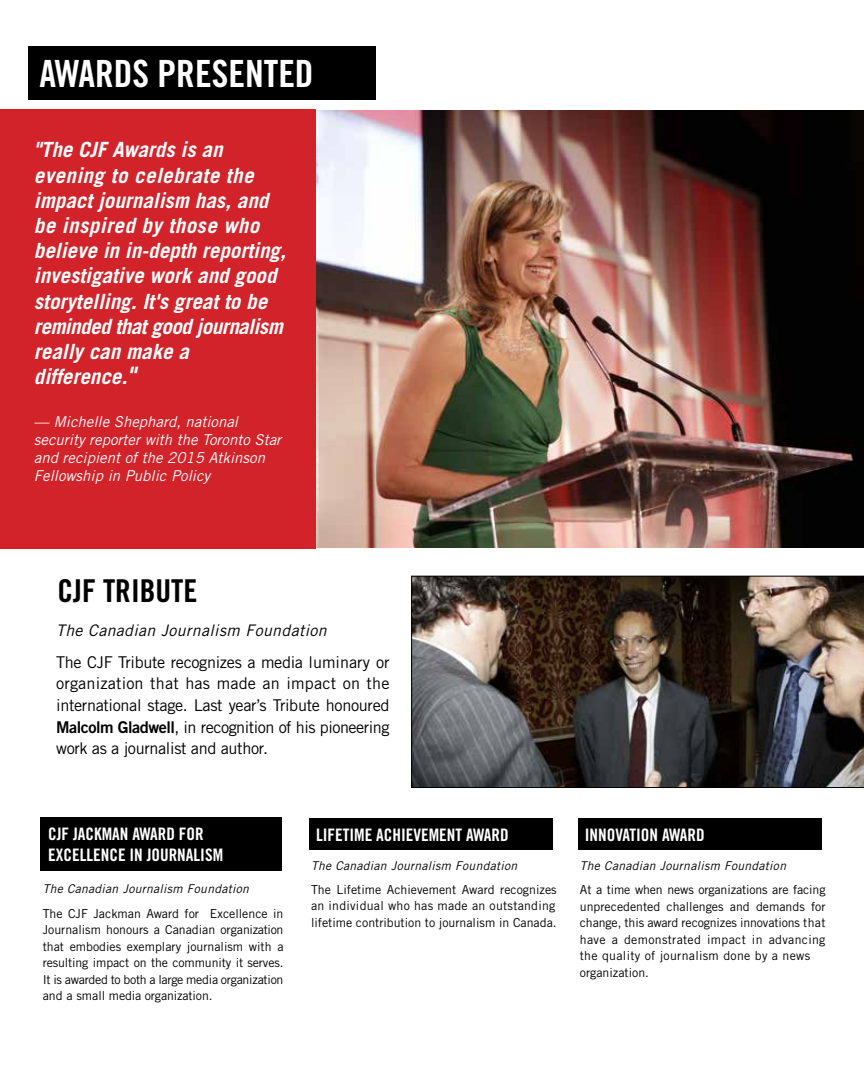
<style>
.page{position:relative;width:864px;height:1080px;background:#fff}
.page>*{position:absolute;margin:0;border:0;box-sizing:border-box;transform-origin:0 0}
.t1{font:37.5px "Trade Gothic LT Std Bd Cn 20";color:#fff}
.t2{font:31.5px "Trade Gothic LT Std Bd Cn 20";color:#000}
.t3{font:italic 700 21px/25.2px "Trade Gothic LT Std";color:#fff}
.t4{font:17.25px "Trade Gothic LT Std Bd Cn 20";color:#fff}
.t5{font:16.2px/21.6px "Trade Gothic LT Std";letter-spacing:-.025em;color:#000;text-align:justify}
.t6{font:italic 15.9px "Trade Gothic LT Std";letter-spacing:.025em;color:#000}
.t7{font:italic 15px/18px "Trade Gothic LT Std";color:#fff}
.t8{font:12.3px/16.5px "Trade Gothic LT Std";color:#000;text-align:justify}
.t9{font:italic 12.15px "Trade Gothic LT Std";letter-spacing:.025em;color:#000}
.s1{font-size:24px}
.s2{font-family:"Trade Gothic LT Std Bd 2"}
</style>
<div class="page">
<div style="left:310px;top:818px;width:243px;height:32px;background:#000"></div>
<div style="left:41px;top:818px;width:241px;height:53px;background:#000"></div>
<div style="left:28px;top:46px;width:348px;height:54px;background:#000"></div>
<div style="left:579px;top:818px;width:243px;height:32px;background:#000"></div>
<img style="left:411px;top:576px;width:453px;height:212px">
<img style="left:315px;top:110px;width:549px;height:438px">
<div style="left:0;top:109px;width:315px;height:439px;background:#d2232a"></div>
<h1 class="t1" style="left:40px;top:51px;width:276px">AWARDS PRESENTED</h1>
<p class="t3" style="left:34px;top:138px;width:254px">"The CJF Awards is an evening to celebrate the impact journalism has, and be inspired by those who believe in in-depth reporting, investigative work and good storytelling. It's great to be reminded that good journalism really can make a difference.<span class="s1">"</span></p>
<p class="t7" style="left:34px;top:413px;width:249px">— Michelle Shephard, national security reporter with the Toronto Star and recipient of the 2015 Atkinson Fellowship in Public Policy</p>
<h2 class="t2" style="left:58px;top:572px;width:141px">CJF TRIBUTE</h2>
<p class="t6" style="left:56px;top:621px;width:272px">The Canadian Journalism Foundation</p>
<h3 class="t5" style="left:56px;top:651px;width:335px">The CJF Tribute recognizes a media luminary or organization that has made an impact on the international stage. Last year’s Tribute honoured <span class="s2">Malcolm Gladwell</span>, in recognition of his pioneering work as a journalist and author.</h3>
<h3 class="t4" style="left:48px;top:823px;width:157px">CJF JACKMAN AWARD FOR</h3>
<h3 class="t4" style="left:316px;top:824px;width:194px">LIFETIME ACHIEVEMENT AWARD</h3>
<h3 class="t4" style="left:48px;top:844px;width:176px">EXCELLENCE IN JOURNALISM</h3>
<p class="t9" style="left:43px;top:882px;width:208px">The Canadian Journalism Foundation</p>
<p class="t8" style="left:43px;top:905px;width:242px">The CJF Jackman Award for Excellence in Journalism honours a Canadian organization that embodies exemplary journalism with a resulting impact on the community it serves.<br>It is awarded to both a large media organization and a small media organization.</p>
<p class="t9" style="left:311px;top:858px;width:208px">The Canadian Journalism Foundation</p>
<p class="t8" style="left:311px;top:881px;width:247px">The Lifetime Achievement Award recognizes an individual who has made an outstanding lifetime contribution to journalism in Canada.</p>
<h3 class="t4" style="left:585px;top:824px;width:121px">INNOVATION AWARD</h3>
<p class="t9" style="left:580px;top:858px;width:208px">The Canadian Journalism Foundation</p>
<p class="t8" style="left:580px;top:882px;width:247px;text-align:left">At a time when news organizations are facing unprecedented challenges and demands for change, this award recognizes innovations that have a demonstrated impact in advancing the quality of journalism done by a news organization.</p>
</div>
